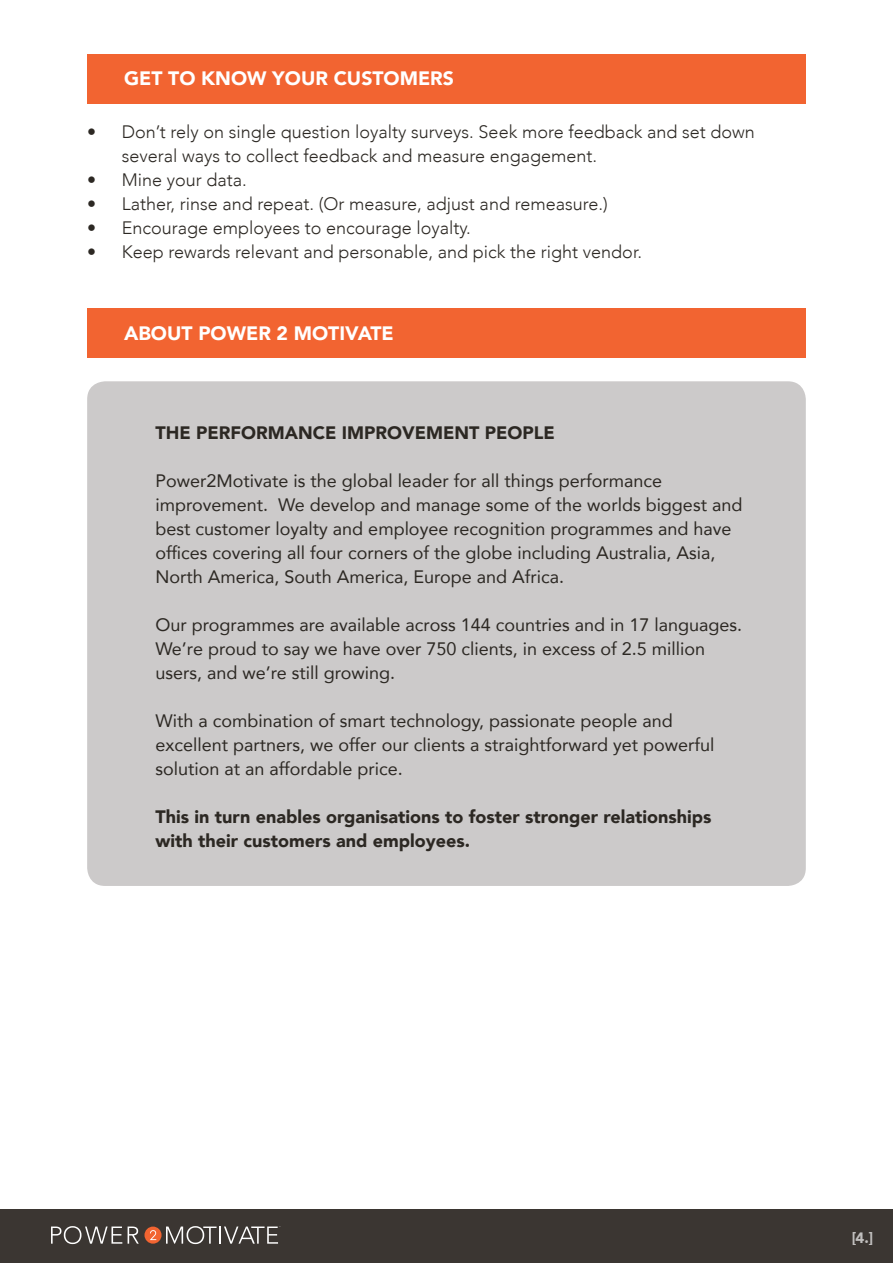
<style>
.page{position:relative;width:893px;height:1263px;background:#fff}
.page>*{position:absolute;margin:0;border:0;box-sizing:border-box;transform-origin:0 0}
.t1{font:900 19.35px "Avenir";color:#fff}
.t2{font:18px/24px "Avenir";color:#2c2823}
.t3{font:300 18px/24px "Avenir";color:#2c2823}
.t4{font:900 18px/24px "Avenir";color:#2c2823}
.t5{font:900 15px "Avenir";color:#fff}
.t6{font:100 5.7px "Helvetica Neue";color:#fff}
</style>
<div class="page">
<div style="left:87px;top:381px;width:719px;height:505px;background:#cccaca;border-radius:18px"></div>
<div style="left:0;top:1210px;width:893px;height:53px;background:#3b3632"></div>
<svg style="left:51px;top:1226px;width:71px;height:18px"></svg>
<svg style="left:128px;top:1226px;width:11px;height:18px"></svg>
<svg style="left:166px;top:1226px;width:112px;height:18px"></svg>
<svg style="left:144px;top:1226px;width:18px;height:17px"></svg>
<svg style="left:150px;top:1230px;width:6px;height:10px"></svg>
<div style="left:87px;top:308px;width:719px;height:50px;background:#f26431"></div>
<div style="left:87px;top:54px;width:719px;height:49px;background:#f26431"></div>
<p class="t1" style="left:124px;top:62px;width:331px">GET TO KNOW YOUR CUSTOMERS</p>
<p class="t3" style="left:122px;top:119px;width:635px;text-indent:-35px">• Don’t rely on single question loyalty surveys. Seek more feedback and set down several ways to collect feedback and measure engagement.</p>
<p class="t3" style="left:87px;top:167px;width:161px">• Mine your data.</p>
<p class="t3" style="left:87px;top:191px;width:522px">• Lather, rinse and repeat. (Or measure, adjust and remeasure.)</p>
<p class="t3" style="left:87px;top:215px;width:385px">• Encourage employees to encourage loyalty.</p>
<p class="t3" style="left:87px;top:239px;width:556px">• Keep rewards relevant and personable, and pick the right vendor.</p>
<p class="t1" style="left:124px;top:316px;width:271px">ABOUT POWER 2 MOTIVATE</p>
<p class="t4" style="left:155px;top:420px;width:401px">THE PERFORMANCE IMPROVEMENT PEOPLE</p>
<p class="t2" style="left:155px;top:468px;width:588px">Power2Motivate is the global leader for all things performance improvement. We develop and manage some of the worlds biggest and best customer loyalty and employee recognition programmes and have offices covering all four corners of the globe including Australia, Asia, North America, South America, Europe and Africa.</p>
<p class="t2" style="left:155px;top:612px;width:588px">Our programmes are available across 144 countries and in 17 languages.<br>We’re proud to say we have over 750 clients, in excess of 2.5 million users, and we’re still growing.</p>
<p class="t2" style="left:155px;top:708px;width:561px">With a combination of smart technology, passionate people and excellent partners, we offer our clients a straightforward yet powerful solution at an affordable price.</p>
<p class="t4" style="left:155px;top:804px;width:557px">This in turn enables organisations to foster stronger relationships with their customers and employees.</p>
<p class="t6" style="left:280px;top:1223px;width:2px">¨</p>
<p class="t5" style="left:851px;top:1224px;width:24px">[4.]</p>
</div>
